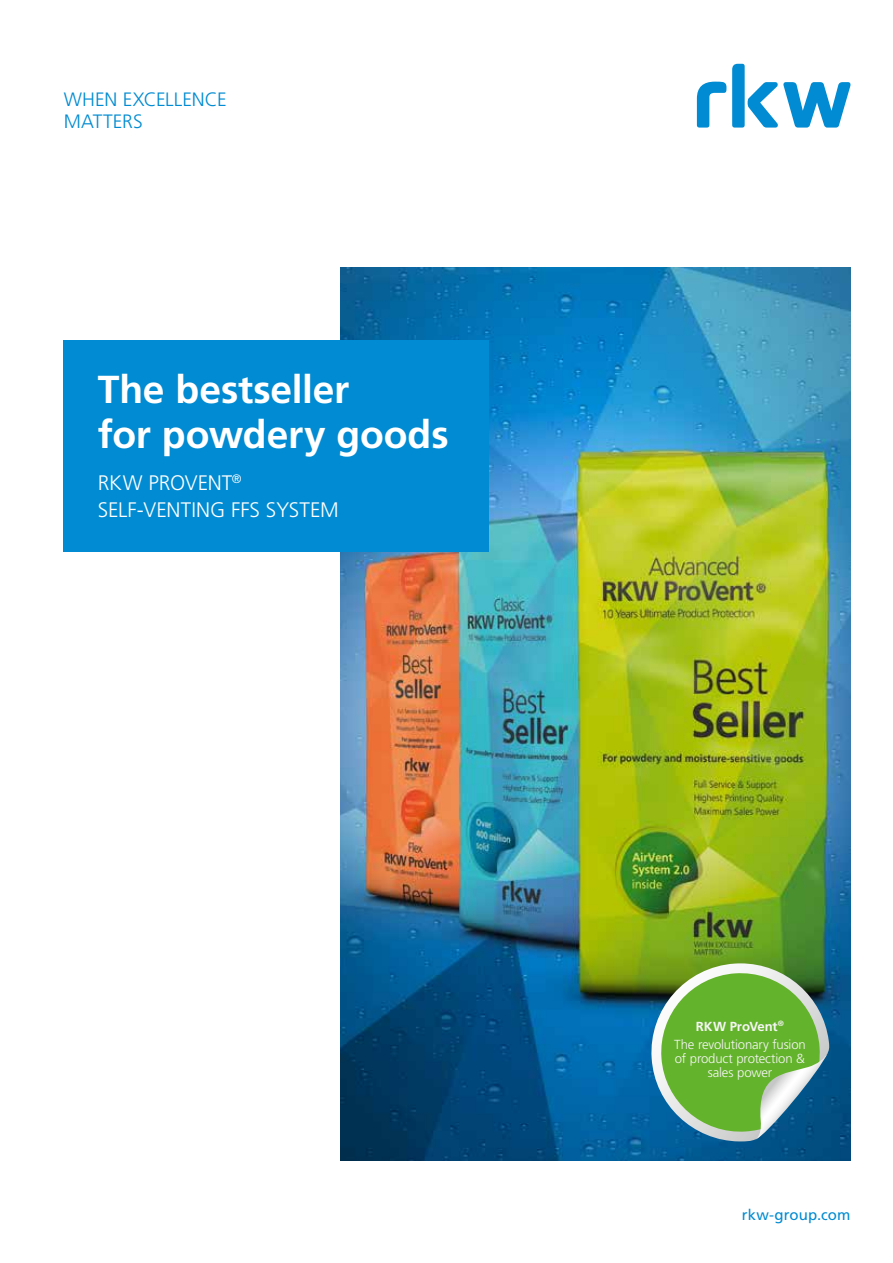
<style>
.page{position:relative;width:893px;height:1263px;background:#fff}
.page>*{position:absolute;margin:0;border:0;box-sizing:border-box;transform-origin:0 0}
.t1{font:700 39px/45px "Frutiger LT Pro";letter-spacing:-.005em;color:#fff}
.t2{font:300 21px/27px "Frutiger LT Pro";letter-spacing:-.005em;color:#fff}
.t3{font:300 19.35px/21.1px "Frutiger LT Pro";color:#008bd2}
.t4{font:15px "Frutiger LT Pro";letter-spacing:.005em;color:#008bd2}
.t5{font:300 13.2px/18.5px "Frutiger LT Std";letter-spacing:-.015em;color:#f6f6f6;text-align:center}
.s1{font-weight:700}
</style>
<div class="page">
<img style="left:340px;top:268px;width:510px;height:893px">
<svg style="left:697px;top:82px;width:29px;height:46px"></svg>
<svg style="left:732px;top:64px;width:118px;height:64px"></svg>
<div style="left:64px;top:340px;width:425px;height:211px;background:#008bd2"></div>
<svg style="left:648px;top:963px;width:181px;height:178px;background:#68a75f"></svg>
<h3 class="t3" style="left:64px;top:89px;width:164px">WHEN EXCELLENCE<br>MATTERS</h3>
<h1 class="t1" style="left:98px;top:368px;width:352px">The bestseller<br>for powdery goods</h1>
<h2 class="t2" style="left:98px;top:470px;width:242px">RKW PROVENT<sup>®<br></sup>SELF-VENTING FFS SYSTEM</h2>
<p class="t5" style="left:674px;top:1017px;width:133px"><span class="s1">RKW ProVent</span><sup>®<br></sup>The revolutionary fusion</p>
<p class="t5" style="left:675px;top:1051px;width:132px;line-height:14.2px">of product protection &amp; sales power</p>
<p class="t4" style="left:742px;top:1206px;width:110px">rkw-group.com</p>
</div>
